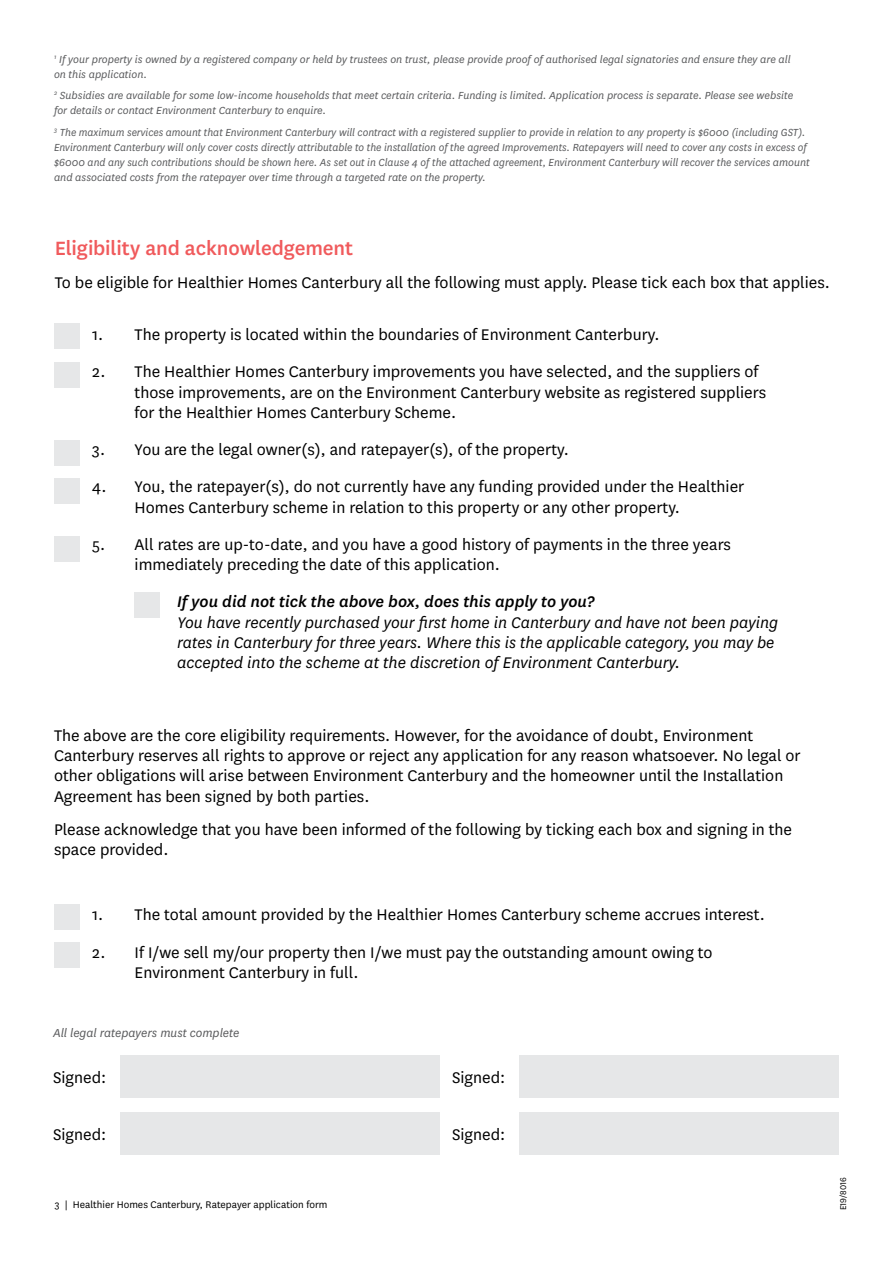
<style>
.page{position:relative;width:893px;height:1263px;background:#fff}
.page>*{position:absolute;margin:0;border:0;box-sizing:border-box;transform-origin:0 0}
.t1{font:500 22.5px "National";letter-spacing:-.005em;color:#f05a5c}
.t2{font:18px/20.2px "National";color:#000}
.t3{font:italic 18px/20.2px "National";color:#000}
.t4{font:italic 500 18px "National";color:#000}
.t5{font:italic 13.5px "National";color:#58595b}
.t6{font:italic 12px/15px "National";color:#58595b;scale:.96 1}
.t7{font:italic 12px/15px "National";color:#58595b}
.t8{font:11.25px "National";color:#000}
.t9{font:9.75px "National";color:#000;scale:.96 1}
</style>
<div class="page">
<div style="left:55px;top:324px;width:25px;height:25px;background:#e6e7e8"></div>
<div style="left:55px;top:904px;width:25px;height:25px;background:#e6e7e8"></div>
<div style="left:55px;top:362px;width:25px;height:25px;background:#e6e7e8"></div>
<div style="left:55px;top:942px;width:25px;height:26px;background:#e6e7e8"></div>
<div style="left:55px;top:440px;width:25px;height:26px;background:#e6e7e8"></div>
<div style="left:55px;top:478px;width:25px;height:26px;background:#e6e7e8"></div>
<div style="left:55px;top:536px;width:25px;height:26px;background:#e6e7e8"></div>
<div style="left:135px;top:592px;width:25px;height:26px;background:#e6e7e8"></div>
<div style="left:121px;top:1055px;width:319px;height:43px;background:#e6e7e8"></div>
<div style="left:520px;top:1055px;width:319px;height:43px;background:#e6e7e8"></div>
<div style="left:121px;top:1112px;width:319px;height:43px;background:#e6e7e8"></div>
<div style="left:520px;top:1112px;width:319px;height:43px;background:#e6e7e8"></div>
<p class="t7" style="left:54px;top:51px;width:738px"><sup>1</sup> If your property is owned by a registered company or held by trustees on trust, please provide proof of authorised legal signatories and ensure they are all on this application.</p>
<p class="t7" style="left:54px;top:88px;width:741px"><sup>2</sup> Subsidies are available for some low-income households that meet certain criteria. Funding is limited. Application process is separate. Please see website for details or contact Environment Canterbury to enquire.</p>
<p class="t6" style="left:54px;top:124px;width:789px"><sup>3</sup> The maximum services amount that Environment Canterbury will contract with a registered supplier to provide in relation to any property is $6000 (including GST).<br>Environment Canterbury will only cover costs directly attributable to the installation of the agreed Improvements. Ratepayers will need to cover any costs in excess of $6000 and any such contributions should be shown here. As set out in Clause 4 of the attached agreement, Environment Canterbury will recover the services amount and associated costs from the ratepayer over time through a targeted rate on the property.</p>
<p class="t1" style="left:55px;top:232px;width:300px">Eligibility and acknowledgement</p>
<p class="t2" style="left:55px;top:271px;width:777px">To be eligible for Healthier Homes Canterbury all the following must apply. Please tick each box that applies.</p>
<p class="t2" style="left:92px;top:324px;width:569px">1. The property is located within the boundaries of Environment Canterbury.</p>
<p class="t2" style="left:135px;top:361px;width:633px;text-indent:-43px">2. The Healthier Homes Canterbury improvements you have selected, and the suppliers of those improvements, are on the Environment Canterbury website as registered suppliers for the Healthier Homes Canterbury Scheme.</p>
<p class="t2" style="left:92px;top:439px;width:478px">3. You are the legal owner(s), and ratepayer(s), of the property.</p>
<p class="t2" style="left:135px;top:476px;width:611px;text-indent:-43px">4. You, the ratepayer(s), do not currently have any funding provided under the Healthier<br>Homes Canterbury scheme in relation to this property or any other property.</p>
<p class="t2" style="left:135px;top:533px;width:598px;text-indent:-43px">5. All rates are up-to-date, and you have a good history of payments in the three years immediately preceding the date of this application.</p>
<p class="t4" style="left:177px;top:590px;width:419px">If you did not tick the above box, does this apply to you?</p>
<p class="t3" style="left:177px;top:611px;width:602px">You have recently purchased your first home in Canterbury and have not been paying rates in Canterbury for three years. Where this is the applicable category, you may be accepted into the scheme at the discretion of Environment Canterbury.</p>
<p class="t2" style="left:54px;top:724px;width:748px">The above are the core eligibility requirements. However, for the avoidance of doubt, Environment Canterbury reserves all rights to approve or reject any application for any reason whatsoever. No legal or other obligations will arise between Environment Canterbury and the homeowner until the Installation Agreement has been signed by both parties.</p>
<p class="t2" style="left:54px;top:818px;width:740px">Please acknowledge that you have been informed of the following by ticking each box and signing in the space provided.</p>
<p class="t2" style="left:92px;top:904px;width:674px">1. The total amount provided by the Healthier Homes Canterbury scheme accrues interest.</p>
<p class="t2" style="left:135px;top:941px;width:579px;text-indent:-43px">2. If I/we sell my/our property then I/we must pay the outstanding amount owing to<br>Environment Canterbury in full.</p>
<p class="t5" style="left:53px;top:1024px;width:188px">All legal ratepayers must complete</p>
<p class="t2" style="left:53px;top:1066px;width:55px">Signed:</p>
<p class="t2" style="left:452px;top:1066px;width:55px">Signed:</p>
<p class="t2" style="left:53px;top:1123px;width:55px">Signed:</p>
<p class="t2" style="left:452px;top:1123px;width:55px">Signed:</p>
<p class="t8" style="left:55px;top:1197px;width:274px">3 | Healthier Homes Canterbury, Ratepayer application form</p>
<p class="t9" style="left:837px;top:1210px;width:36px;rotate:-90deg">E19/8016</p>
</div>
